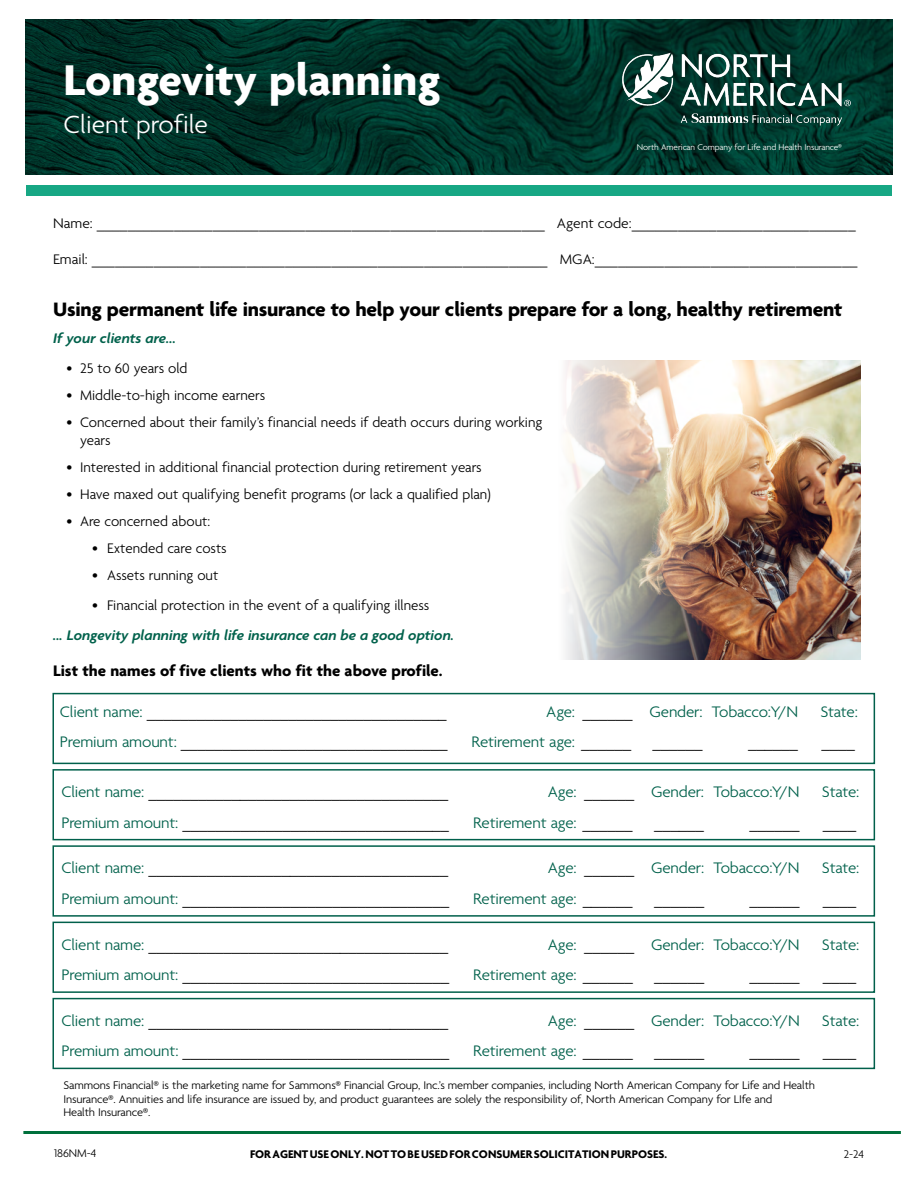
<style>
.page{position:relative;width:918px;height:1188px;background:#fff}
.page>*{position:absolute;margin:0;border:0;box-sizing:border-box;transform-origin:0 0}
.t1{font:700 46.5px "Agenda";color:#fff}
.t2{font:300 27px "Agenda";color:#fff}
.t3{font:700 21px "Agenda";letter-spacing:-.01em;color:#000}
.t4{font:300 16.5px "Agenda";letter-spacing:-.01em;color:#000}
.t5{font:300 16.5px "Agenda";letter-spacing:-.01em;color:#00614b}
.t6{font:700 16.5px "Agenda";color:#000}
.t7{font:300 15px/18px "Agenda";color:#000}
.t8{font:italic 600 15px/30px "Agenda";color:#00614b}
.t9{font:300 12px/13.5px "Agenda";letter-spacing:-.01em;color:#000}
.t10{font:700 12px "Agenda";color:#000}
.t11{font:300 9px "Agenda";letter-spacing:-.01em;color:#fff}
.s1{font-size:16.5px}
.s2{font-weight:300;font-style:normal;font-size:16.5px;color:#000}
.s3{font-weight:300;font-style:normal;color:#000}
.s4{color:#00614b}
.s5{color:#000}
</style>
<div class="page">
<hr style="left:23px;top:1131px;width:878px;height:3px;background:#00703c">
<img style="left:565px;top:361px;width:296px;height:298px">
<img style="left:26px;top:20px;width:866px;height:155px">
<img style="left:616px;top:47px;width:245px;height:84px">
<div style="left:52px;top:998px;width:823px;height:71px;border:2px solid #01604b"></div>
<div style="left:52px;top:922px;width:823px;height:71px;border:2px solid #01604b"></div>
<div style="left:52px;top:845px;width:823px;height:72px;border:2px solid #01604b"></div>
<div style="left:52px;top:769px;width:823px;height:71px;border:2px solid #01604b"></div>
<div style="left:52px;top:693px;width:823px;height:71px;border:2px solid #01604b"></div>
<div style="left:26px;top:185px;width:866px;height:10px;background:#17a784"></div>
<h1 class="t1" style="left:63px;top:55px;width:379px">Longevity planning</h1>
<h2 class="t2" style="left:63px;top:110px;width:146px">Client profile</h2>
<p class="t11" style="left:637px;top:142px;width:207px">North American Company for Life and Health Insurance®</p>
<p class="t7" style="left:53px;top:215px;width:804px">Name: __________________________________________________________ Agent code:_____________________________</p>
<p class="t7" style="left:53px;top:251px;width:806px">Email: ___________________________________________________________ MGA:__________________________________</p>
<p class="t3" style="left:53px;top:298px;width:791px">Using permanent life insurance to help your clients prepare for a long, healthy retirement</p>
<p class="t8" style="left:53px;top:324px;width:124px">If your clients are...</p>
<p class="t7" style="left:67px;top:360px;width:122px"><span class="s1">•</span> 25 to 60 years old</p>
<p class="t7" style="left:67px;top:387px;width:200px"><span class="s1">•</span> Middle-to-high income earners</p>
<p class="t7" style="left:80px;top:414px;width:464px;text-indent:-14px"><span class="s1">•</span> Concerned about their family’s financial needs if death occurs during working years</p>
<p class="t7" style="left:67px;top:459px;width:417px"><span class="s1">•</span> Interested in additional financial protection during retirement years</p>
<p class="t7" style="left:67px;top:486px;width:426px"><span class="s1">•</span> Have maxed out qualifying benefit programs (or lack a qualified plan)</p>
<p class="t7" style="left:67px;top:513px;width:145px"><span class="s1">•</span> Are concerned about:</p>
<p class="t7" style="left:92px;top:540px;width:136px"><span class="s1">•</span> Extended care costs</p>
<p class="t7" style="left:92px;top:567px;width:128px"><span class="s1">•</span> Assets running out</p>
<p class="t8" style="left:53px;top:591px;width:403px;text-indent:39px"><span class="s2">•</span> <span class="s3">Financial protection in the event of a qualifying illness<br></span>... Longevity planning with life insurance can be a good option.</p>
<p class="t6" style="left:53px;top:662px;width:391px">List the names of five clients who fit the above profile.</p>
<p class="t4" style="left:60px;top:703px;width:388px"><span class="s4">Client name:</span> ____________________________________</p>
<p class="t5" style="left:546px;top:703px;width:253px">Age: <span class="s5">______</span> Gender: Tobacco:Y/N</p>
<p class="t5" style="left:820px;top:703px;width:39px">State:</p>
<p class="t4" style="left:60px;top:733px;width:389px"><span class="s4">Premium amount:</span> ________________________________</p>
<p class="t5" style="left:472px;top:733px;width:161px">Retirement age: <span class="s5">______</span></p>
<p class="t4" style="left:652px;top:733px;width:52px">______</p>
<p class="t4" style="left:748px;top:733px;width:52px">______</p>
<p class="t4" style="left:821px;top:733px;width:35px">____</p>
<p class="t4" style="left:61px;top:783px;width:388px"><span class="s4">Client name:</span> ____________________________________</p>
<p class="t5" style="left:548px;top:783px;width:253px">Age: <span class="s5">______</span> Gender: Tobacco:Y/N</p>
<p class="t5" style="left:822px;top:783px;width:39px">State:</p>
<p class="t4" style="left:61px;top:813px;width:389px"><span class="s4">Premium amount:</span> ________________________________</p>
<p class="t5" style="left:473px;top:813px;width:161px">Retirement age: <span class="s5">______</span></p>
<p class="t4" style="left:654px;top:813px;width:52px">______</p>
<p class="t4" style="left:750px;top:813px;width:52px">______</p>
<p class="t4" style="left:823px;top:813px;width:35px">____</p>
<p class="t4" style="left:61px;top:859px;width:388px"><span class="s4">Client name:</span> ____________________________________</p>
<p class="t5" style="left:548px;top:859px;width:253px">Age: <span class="s5">______</span> Gender: Tobacco:Y/N</p>
<p class="t5" style="left:822px;top:859px;width:39px">State:</p>
<p class="t4" style="left:61px;top:890px;width:389px"><span class="s4">Premium amount:</span> ________________________________</p>
<p class="t5" style="left:473px;top:890px;width:161px">Retirement age: <span class="s5">______</span></p>
<p class="t4" style="left:654px;top:890px;width:52px">______</p>
<p class="t4" style="left:750px;top:890px;width:52px">______</p>
<p class="t4" style="left:823px;top:890px;width:35px">____</p>
<p class="t4" style="left:61px;top:935px;width:388px"><span class="s4">Client name:</span> ____________________________________</p>
<p class="t5" style="left:548px;top:935px;width:253px">Age: <span class="s5">______</span> Gender: Tobacco:Y/N</p>
<p class="t5" style="left:822px;top:935px;width:39px">State:</p>
<p class="t4" style="left:61px;top:966px;width:389px"><span class="s4">Premium amount:</span> ________________________________</p>
<p class="t5" style="left:473px;top:966px;width:161px">Retirement age: <span class="s5">______</span></p>
<p class="t4" style="left:654px;top:966px;width:52px">______</p>
<p class="t4" style="left:750px;top:966px;width:52px">______</p>
<p class="t4" style="left:823px;top:966px;width:35px">____</p>
<p class="t4" style="left:62px;top:1012px;width:388px"><span class="s4">Client name:</span> ____________________________________</p>
<p class="t5" style="left:548px;top:1012px;width:253px">Age: <span class="s5">______</span> Gender: Tobacco:Y/N</p>
<p class="t5" style="left:822px;top:1012px;width:39px">State:</p>
<p class="t4" style="left:61px;top:1042px;width:389px"><span class="s4">Premium amount:</span> ________________________________</p>
<p class="t5" style="left:473px;top:1042px;width:161px">Retirement age: <span class="s5">______</span></p>
<p class="t4" style="left:654px;top:1042px;width:52px">______</p>
<p class="t4" style="left:750px;top:1042px;width:52px">______</p>
<p class="t4" style="left:823px;top:1042px;width:35px">____</p>
<p class="t9" style="left:63px;top:1080px;width:753px">Sammons Financial® is the marketing name for Sammons® Financial Group, Inc.’s member companies, including North American Company for Life and Health<br>Insurance®. Annuities and life insurance are issued by, and product guarantees are solely the responsibility of, North American Company for LIfe and<br>Health Insurance®.</p>
<p class="t9" style="left:54px;top:1147px;width:44px">186NM-4</p>
<p class="t10" style="left:250px;top:1147px;width:419px">FOR AGENT USE ONLY. NOT TO BE USED FOR CONSUMER SOLICITATION PURPOSES.</p>
<p class="t9" style="left:844px;top:1148px;width:22px">2-24</p>
</div>
